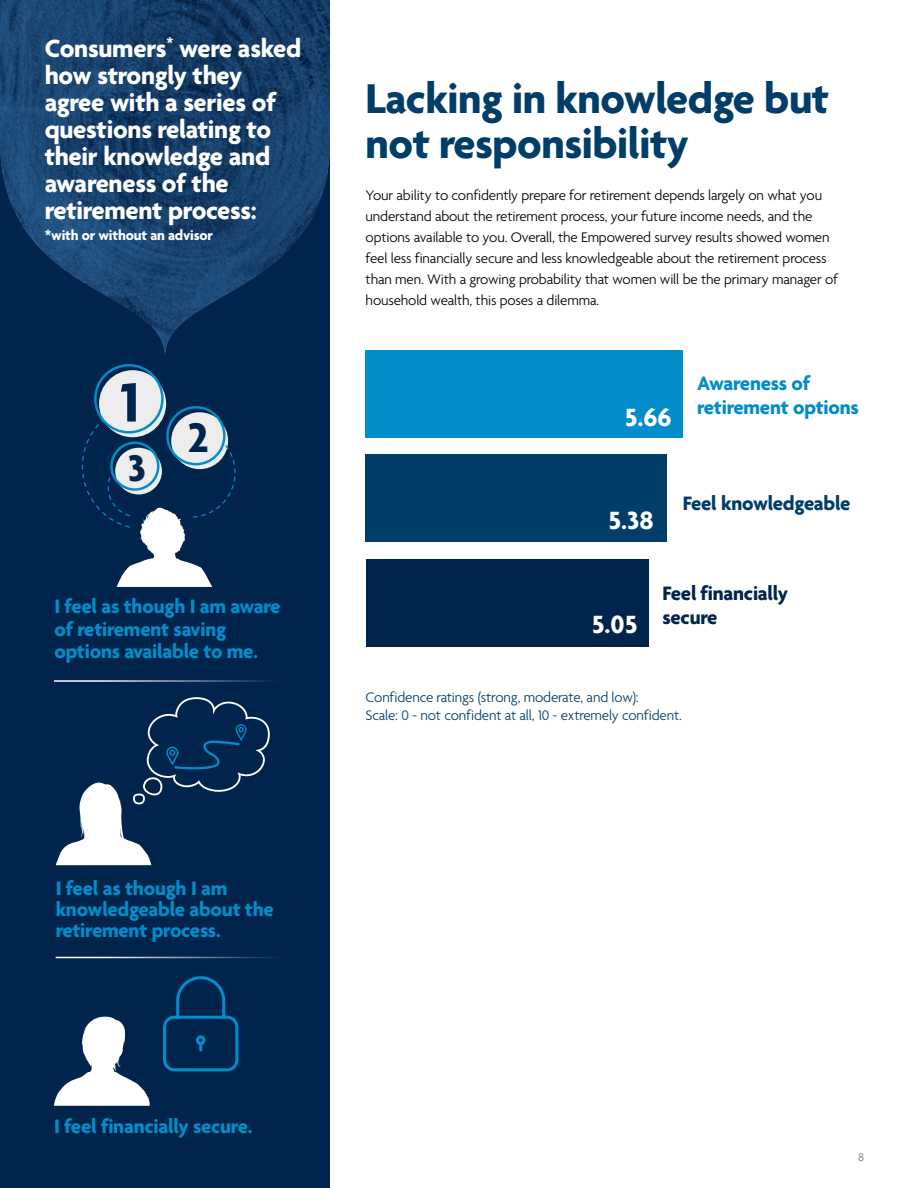
<style>
.page{position:relative;width:918px;height:1188px;background:#fff}
.page>*{position:absolute;margin:0;border:0;box-sizing:border-box;transform-origin:0 0}
.t1{font:700 59.4px "Agenda";color:#00244b}
.t2{font:700 45px/45px "Agenda";letter-spacing:-.01em;color:#003d69}
.t3{font:700 44.55px "Agenda";color:#00244b}
.t4{font:700 40.05px "Agenda";color:#00244b}
.t5{font:700 27px/27px "Agenda";letter-spacing:-.01em;color:#fff}
.t6{font:700 21px/22.5px "Agenda";letter-spacing:-.01em;color:#008dca}
.t7{font:700 21px/24px "Agenda";letter-spacing:-.01em;color:#00244b}
.t8{font:700 21px "Agenda";letter-spacing:-.01em;color:#003d69}
.t9{font:300 15px/21px "Agenda";letter-spacing:-.01em;color:#000}
.t10{font:300 15px/18px "Agenda";letter-spacing:-.01em;color:#003d69}
.t11{font:700 15px "Agenda";letter-spacing:-.01em;color:#fff}
.t12{font:300 12px "Agenda";color:#6d6e71}
</style>
<div class="page">
<div style="left:366px;top:559px;width:283px;height:88px;background:#00244b"></div>
<div style="left:366px;top:455px;width:301px;height:87px;background:#003d69"></div>
<div style="left:366px;top:350px;width:317px;height:88px;background:#008dca"></div>
<div style="left:0;top:0;width:330px;height:1188px;background:#00244b"></div>
<svg style="left:163px;top:976px;width:76px;height:96px"></svg>
<svg style="left:54px;top:1017px;width:96px;height:89px"></svg>
<svg style="left:82px;top:364px;width:154px;height:223px"></svg>
<hr style="left:56px;top:957px;width:272px;height:1px;background:#fff">
<hr style="left:54px;top:680px;width:273px;height:2px;background:#fff">
<svg style="left:0;top:0;width:330px;height:353px"></svg>
<svg style="left:56px;top:697px;width:214px;height:168px"></svg>
<h3 class="t5" style="left:45px;top:37px;width:258px">Consumers<sup>*</sup> were asked how strongly they agree with a series of questions relating to their knowledge and awareness of the retirement process:</h3>
<p class="t11" style="left:45px;top:227px;width:170px">*with or without an advisor</p>
<h1 class="t1" style="left:120px;top:371px;width:20px">1</h1>
<h3 class="t4" style="left:128px;top:447px;width:20px">3</h3>
<h3 class="t3" style="left:188px;top:414px;width:22px">2</h3>
<h3 class="t6" style="left:54px;top:597px;width:228px">I feel as though I am aware of retirement saving options available to me.</h3>
<h3 class="t6" style="left:56px;top:879px;width:220px;line-height:21px">I feel as though I am knowledgeable about the retirement process.</h3>
<h2 class="t2" style="left:366px;top:79px;width:465px">Lacking in knowledge but not responsibility</h2>
<p class="t9" style="left:366px;top:186px;width:474px">Your ability to confidently prepare for retirement depends largely on what you understand about the retirement process, your future income needs, and the options available to you. Overall, the Empowered survey results showed women feel less financially secure and less knowledgeable about the retirement process than men. With a growing probability that women will be the primary manager of household wealth, this poses a dilemma.</p>
<h3 class="t5" style="left:625px;top:406px;width:48px">5.66</h3>
<h3 class="t6" style="left:697px;top:372px;width:163px;line-height:24px">Awareness of retirement options</h3>
<h3 class="t5" style="left:608px;top:509px;width:47px">5.38</h3>
<h3 class="t8" style="left:683px;top:492px;width:169px">Feel knowledgeable</h3>
<h3 class="t5" style="left:592px;top:612px;width:47px">5.05</h3>
<h3 class="t7" style="left:663px;top:582px;width:127px">Feel financially secure</h3>
<p class="t10" style="left:366px;top:690px;width:318px">Confidence ratings (strong, moderate, and low):<br>Scale: 0 - not confident at all, 10 - extremely confident.</p>
<h3 class="t6" style="left:54px;top:1116px;width:200px">I feel financially secure.</h3>
<p class="t12" style="left:858px;top:1151px;width:7px">8</p>
</div>
